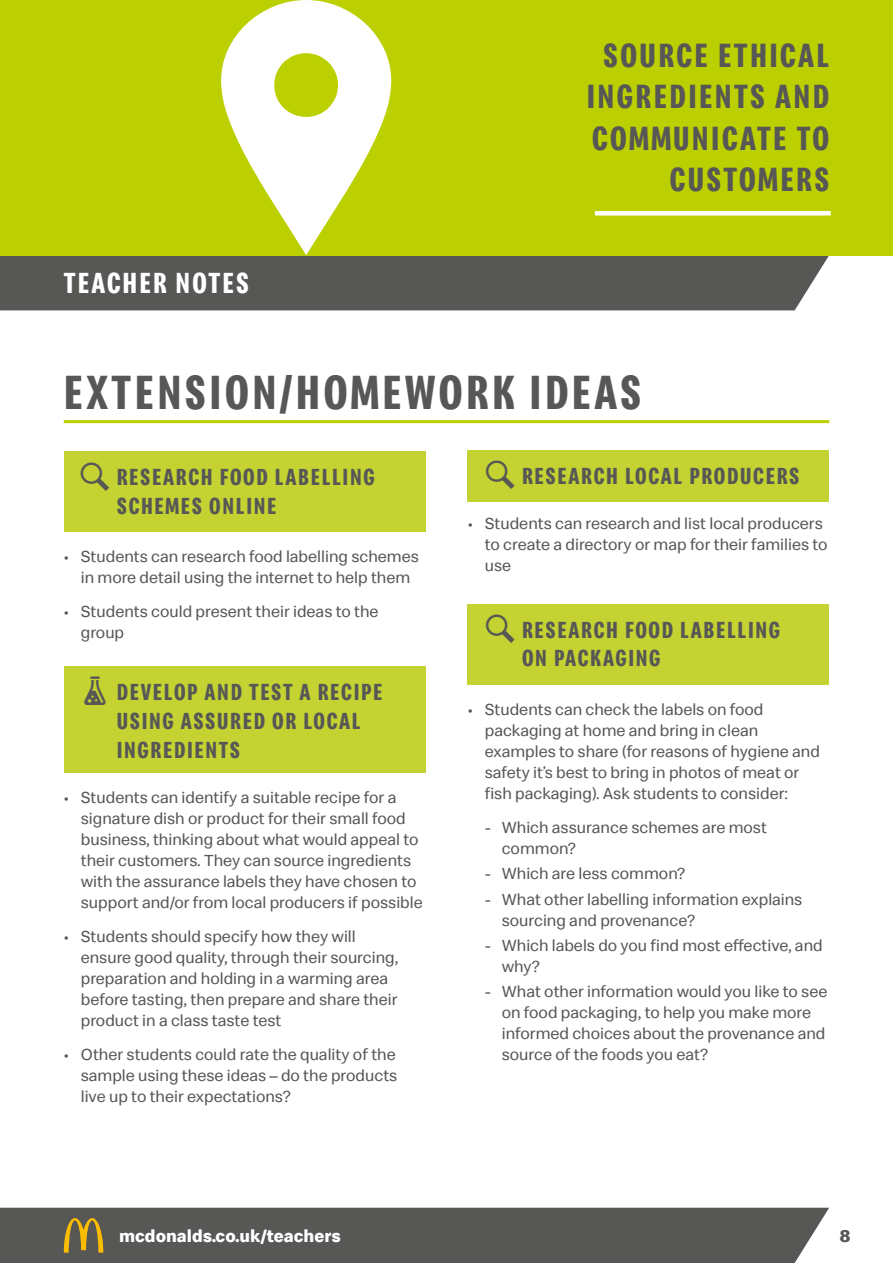
<style>
.page{position:relative;width:893px;height:1263px;background:#fff}
.page>*{position:absolute;margin:0;border:0;box-sizing:border-box;transform-origin:0 0}
.t1{font:700 49.5px "Speedee Condensed";letter-spacing:.07em;color:#575756}
.t2{font:700 34.65px/41.5px "Speedee Condensed";letter-spacing:.07em;color:#575756;text-align:right}
.t3{font:700 30px "Speedee Condensed";letter-spacing:.07em;color:#fff}
.t4{font:700 24px/28.8px "Speedee Condensed";letter-spacing:.07em;color:#575756}
.t5{font:700 18px "Speedee";color:#fff}
.t6{font:700 18px "Speedee";color:#575756}
.t7{font:16.5px/21px "Speedee";color:#575756}
</style>
<div class="page">
<div style="left:0;top:1208px;width:829px;height:55px;background:#575756"></div>
<div style="left:0;top:255px;width:829px;height:55px;background:#575756"></div>
<hr style="left:64px;top:420px;width:765px;height:3px;background:#bccf00">
<div style="left:64px;top:451px;width:361px;height:80px;background:#c4d331"></div>
<div style="left:64px;top:666px;width:361px;height:107px;background:#c4d331"></div>
<div style="left:468px;top:451px;width:361px;height:51px;background:#c4d331"></div>
<div style="left:468px;top:604px;width:361px;height:81px;background:#c4d331"></div>
<div style="left:0;top:0;width:893px;height:255px;background:#bccf00"></div>
<hr style="left:595px;top:211px;width:236px;height:4px;background:#fff">
<svg style="left:221px;top:0;width:170px;height:255px"></svg>
<svg style="left:64px;top:1218px;width:39px;height:35px"></svg>
<h3 class="t3" style="left:64px;top:265px;width:187px">TEACHER NOTES</h3>
<h2 class="t2" style="left:587px;top:35px;width:244px">SOURCE ETHICAL<br>INGREDIENTS AND<br>COMMUNICATE TO<br>CUSTOMERS</h2>
<h1 class="t1" style="left:64px;top:362px;width:579px">EXTENSION/HOMEWORK IDEAS</h1>
<h3 class="t4" style="left:117px;top:464px;width:260px">RESEARCH FOOD LABELLING<br>SCHEMES ONLINE</h3>
<p class="t7" style="left:64px;top:546px;width:357px;text-align:center">• Students can research food labelling schemes in more detail using the internet to help them</p>
<p class="t7" style="left:81px;top:601px;width:299px;text-indent:-17px">• Students could present their ideas to the group</p>
<h3 class="t4" style="left:117px;top:678px;width:267px">DEVELOP AND TEST A RECIPE<br>USING ASSURED OR LOCAL<br>INGREDIENTS</h3>
<p class="t7" style="left:81px;top:787px;width:344px;text-indent:-17px">• Students can identify a suitable recipe for a signature dish or product for their small food business, thinking about what would appeal to their customers. They can source ingredients with the assurance labels they have chosen to support and/or from local producers if possible</p>
<p class="t7" style="left:81px;top:926px;width:319px;text-indent:-17px">• Students should specify how they will ensure good quality, through their sourcing, preparation and holding in a warming area before tasting, then prepare and share their product in a class taste test</p>
<p class="t7" style="left:81px;top:1044px;width:318px;text-align:justify;text-indent:-17px">• Other students could rate the quality of the sample using these ideas – do the products live up to their expectations?</p>
<h3 class="t4" style="left:522px;top:462px;width:279px">RESEARCH LOCAL PRODUCERS</h3>
<p class="t7" style="left:485px;top:513px;width:344px;text-indent:-17px">• Students can research and list local producers to create a directory or map for their families to use</p>
<h3 class="t4" style="left:522px;top:616px;width:260px">RESEARCH FOOD LABELLING<br>ON PACKAGING</h3>
<p class="t7" style="left:485px;top:699px;width:337px;text-indent:-17px">• Students can check the labels on food packaging at home and bring in clean examples to share (for reasons of hygiene and safety it’s best to bring in photos of meat or fish packaging). Ask students to consider:</p>
<p class="t7" style="left:502px;top:817px;width:267px;text-indent:-17px">- Which assurance schemes are most common?</p>
<p class="t7" style="left:485px;top:863px;width:202px">- Which are less common?</p>
<p class="t7" style="left:502px;top:889px;width:302px;text-indent:-17px">- What other labelling information explains sourcing and provenance?</p>
<p class="t7" style="left:502px;top:935px;width:322px;text-indent:-17px">- Which labels do you find most effective, and why?</p>
<p class="t7" style="left:502px;top:981px;width:327px;text-indent:-17px">- What other information would you like to see on food packaging, to help you make more informed choices about the provenance and source of the foods you eat?</p>
<p class="t5" style="left:119px;top:1224px;width:223px">mcdonalds.co.uk/teachers</p>
<p class="t6" style="left:840px;top:1224px;width:12px">8</p>
</div>
